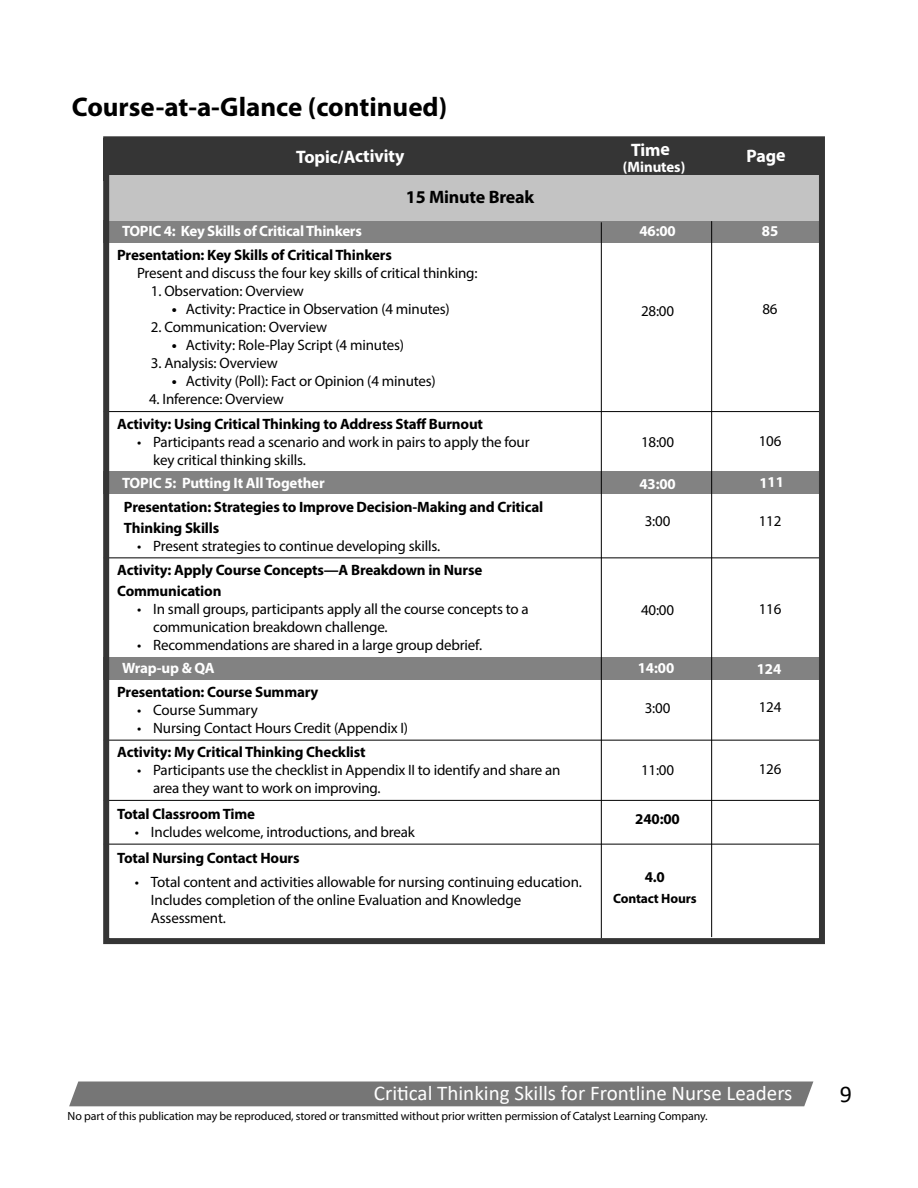
<style>
.page{position:relative;width:918px;height:1188px;background:#fff}
.page>*{position:absolute;margin:0;border:0;box-sizing:border-box;transform-origin:0 0}
.t1{font:700 27px "Myriad Pro";color:#000}
.t2{font:24px "Calibri";color:#000}
.t3{font:21px "Calibri";color:#fff}
.icon_bullets_2nd_indent{font:700 18px "Myriad Pro";color:#fff}
.Instruction_bullets{font:700 18px "Myriad Pro";letter-spacing:-.01em;color:#000}
.Session_Chart_bullet{font:15px/18px "Myriad Pro";letter-spacing:-.01em;color:#000}
.Session_Chart_bullet_with_LINE{font:15px/18px "Myriad Pro";letter-spacing:-.01em;color:#000}
.bold_table_left_less_indent{font:700 15px/21px "Myriad Pro";letter-spacing:-.01em;color:#000}
.session_chart_bold_left{font:700 15px "Myriad Pro";letter-spacing:-.01em;color:#000}
.SESSION_CHART_head_WHITE{font:700 15px "Myriad Pro";letter-spacing:-.02em;color:#fff}
.icon_bullets_2nd_indent-2{font:700 15px "Myriad Pro";color:#fff}
.t4{font:700 13.5px "Myriad Pro";letter-spacing:-.01em;color:#000}
.t5{font:11.85px "Myriad Pro";letter-spacing:-.01em;color:#000}
.s1{font-weight:700}
</style>
<div class="page">
<div style="left:69px;top:1082px;width:744px;height:24px;background:#767676"></div>
<div style="left:104px;top:221px;width:716px;height:22px;background:#828282"></div>
<hr style="left:104px;top:411px;width:716px;height:1px;background:#000">
<div style="left:104px;top:472px;width:716px;height:22px;background:#828282"></div>
<hr style="left:104px;top:557px;width:716px;height:1px;background:#000">
<div style="left:104px;top:657px;width:716px;height:22px;background:#828282"></div>
<hr style="left:104px;top:740px;width:716px;height:1px;background:#000">
<hr style="left:104px;top:800px;width:716px;height:1px;background:#000">
<hr style="left:104px;top:844px;width:716px;height:1px;background:#000">
<hr style="left:601px;top:222px;width:1px;height:716px;background:#000">
<hr style="left:711px;top:221px;width:1px;height:716px;background:#000">
<div style="left:104px;top:138px;width:716px;height:43px;background:#353535"></div>
<div style="left:104px;top:176px;width:716px;height:45px;background:#c3c3c3"></div>
<div style="left:103px;top:136px;width:722px;height:808px;border:6px solid #353535"></div>
<p class="t1" style="left:72px;top:90px;width:377px">Course-at-a-Glance (continued)</p>
<p class="icon_bullets_2nd_indent" style="left:631px;top:138px;width:40px;rotate:-1deg">Time</p>
<p class="icon_bullets_2nd_indent" style="left:296px;top:146px;width:110px;rotate:-1deg">Topic/Activity</p>
<p class="icon_bullets_2nd_indent" style="left:746px;top:144px;width:41px;rotate:-1deg">Page</p>
<p class="icon_bullets_2nd_indent-2" style="left:623px;top:158px;width:64px;rotate:-1deg">(Minutes)</p>
<p class="Instruction_bullets" style="left:406px;top:185px;width:130px">15 Minute Break</p>
<p class="SESSION_CHART_head_WHITE" style="left:122px;top:221px;width:241px">TOPIC 4: Key Skills of Critical Thinkers</p>
<p class="bold_table_left_less_indent" style="left:117px;top:244px;width:276px">Presentation: Key Skills of Critical Thinkers</p>
<p class="Session_Chart_bullet" style="left:137px;top:264px;width:342px">Present and discuss the four key skills of critical thinking:</p>
<p class="Session_Chart_bullet" style="left:151px;top:282px;width:154px">1. Observation: Overview</p>
<p class="Session_Chart_bullet" style="left:172px;top:300px;width:279px"><span class="s1">•</span> Activity: Practice in Observation (4 minutes)</p>
<p class="Session_Chart_bullet" style="left:151px;top:318px;width:178px">2. Communication: Overview</p>
<p class="Session_Chart_bullet" style="left:172px;top:336px;width:234px"><span class="s1">•</span> Activity: Role-Play Script (4 minutes)</p>
<p class="Session_Chart_bullet" style="left:151px;top:354px;width:128px">3. Analysis: Overview</p>
<p class="Session_Chart_bullet" style="left:172px;top:372px;width:265px"><span class="s1">•</span> Activity (Poll): Fact or Opinion (4 minutes)</p>
<p class="Session_Chart_bullet_with_LINE" style="left:149px;top:390px;width:136px">4. Inference: Overview</p>
<p class="bold_table_left_less_indent" style="left:117px;top:413px;width:367px">Activity: Using Critical Thinking to Address Staff Burnout</p>
<p class="Session_Chart_bullet" style="left:153px;top:432px;width:378px;text-indent:-16px">• Participants read a scenario and work in pairs to apply the four key critical thinking skills.</p>
<p class="SESSION_CHART_head_WHITE" style="left:122px;top:473px;width:204px">TOPIC 5: Putting It All Together</p>
<p class="session_chart_bold_left" style="left:124px;top:497px;width:421px">Presentation: Strategies to Improve Decision-Making and Critical</p>
<p class="session_chart_bold_left" style="left:124px;top:518px;width:97px">Thinking Skills</p>
<p class="Session_Chart_bullet_with_LINE" style="left:137px;top:536px;width:305px">• Present strategies to continue developing skills.</p>
<p class="bold_table_left_less_indent" style="left:117px;top:559px;width:367px">Activity: Apply Course Concepts—A Breakdown in Nurse<br>Communication</p>
<p class="Session_Chart_bullet" style="left:153px;top:600px;width:377px;text-indent:-16px">• In small groups, participants apply all the course concepts to a communication breakdown challenge.</p>
<p class="Session_Chart_bullet" style="left:137px;top:636px;width:347px">• Recommendations are shared in a large group debrief.</p>
<p class="SESSION_CHART_head_WHITE" style="left:122px;top:658px;width:94px">Wrap-up &amp; QA</p>
<p class="bold_table_left_less_indent" style="left:117px;top:681px;width:203px">Presentation: Course Summary</p>
<p class="Session_Chart_bullet" style="left:137px;top:701px;width:122px">• Course Summary</p>
<p class="Session_Chart_bullet_with_LINE" style="left:137px;top:719px;width:273px">• Nursing Contact Hours Credit (Appendix I)</p>
<p class="bold_table_left_less_indent" style="left:117px;top:741px;width:250px">Activity: My Critical Thinking Checklist</p>
<p class="Session_Chart_bullet_with_LINE" style="left:153px;top:761px;width:409px;text-indent:-16px">• Participants use the checklist in Appendix II to identify and share an area they want to work on improving.</p>
<p class="bold_table_left_less_indent" style="left:117px;top:803px;width:139px">Total Classroom Time</p>
<p class="Session_Chart_bullet_with_LINE" style="left:135px;top:823px;width:282px">• Includes welcome, introductions, and break</p>
<p class="bold_table_left_less_indent" style="left:117px;top:847px;width:184px">Total Nursing Contact Hours</p>
<p class="Session_Chart_bullet_with_LINE" style="left:151px;top:873px;width:432px;text-indent:-16px">• Total content and activities allowable for nursing continuing education.<br>Includes completion of the online Evaluation and Knowledge<br>Assessment.</p>
<p class="icon_bullets_2nd_indent-2" style="left:639px;top:222px;width:38px;rotate:-1deg">46:00</p>
<p class="Session_Chart_bullet_with_LINE" style="left:641px;top:301px;width:35px">28:00</p>
<p class="Session_Chart_bullet_with_LINE" style="left:641px;top:433px;width:35px">18:00</p>
<p class="icon_bullets_2nd_indent-2" style="left:639px;top:474px;width:38px;rotate:-1deg">43:00</p>
<p class="Session_Chart_bullet_with_LINE" style="left:645px;top:512px;width:27px">3:00</p>
<p class="Session_Chart_bullet_with_LINE" style="left:641px;top:601px;width:35px">40:00</p>
<p class="icon_bullets_2nd_indent-2" style="left:637px;top:658px;width:38px;rotate:-1deg">14:00</p>
<p class="Session_Chart_bullet_with_LINE" style="left:645px;top:698px;width:27px">3:00</p>
<p class="Session_Chart_bullet_with_LINE" style="left:641px;top:761px;width:35px">11:00</p>
<p class="bold_table_left_less_indent" style="left:635px;top:808px;width:46px">240:00</p>
<p class="bold_table_left_less_indent" style="left:645px;top:866px;width:22px">4.0</p>
<p class="t4" style="left:613px;top:890px;width:85px">Contact Hours</p>
<p class="Session_Chart_bullet_with_LINE" style="left:762px;top:300px;width:17px">86</p>
<p class="Session_Chart_bullet_with_LINE" style="left:759px;top:432px;width:24px">106</p>
<p class="Session_Chart_bullet_with_LINE" style="left:759px;top:511px;width:24px">112</p>
<p class="Session_Chart_bullet_with_LINE" style="left:759px;top:600px;width:24px">116</p>
<p class="Session_Chart_bullet_with_LINE" style="left:759px;top:697px;width:24px">124</p>
<p class="Session_Chart_bullet_with_LINE" style="left:759px;top:760px;width:24px">126</p>
<h3 class="t3" style="left:374px;top:1079px;width:420px">Critical Thinking Skills for Frontline Nurse Leaders</h3>
<h2 class="t2" style="left:840px;top:1078px;width:14px">9</h2>
<p class="t5" style="left:68px;top:1109px;width:641px">No part of this publication may be reproduced, stored or transmitted without prior written permission of Catalyst Learning Company.</p>
</div>
